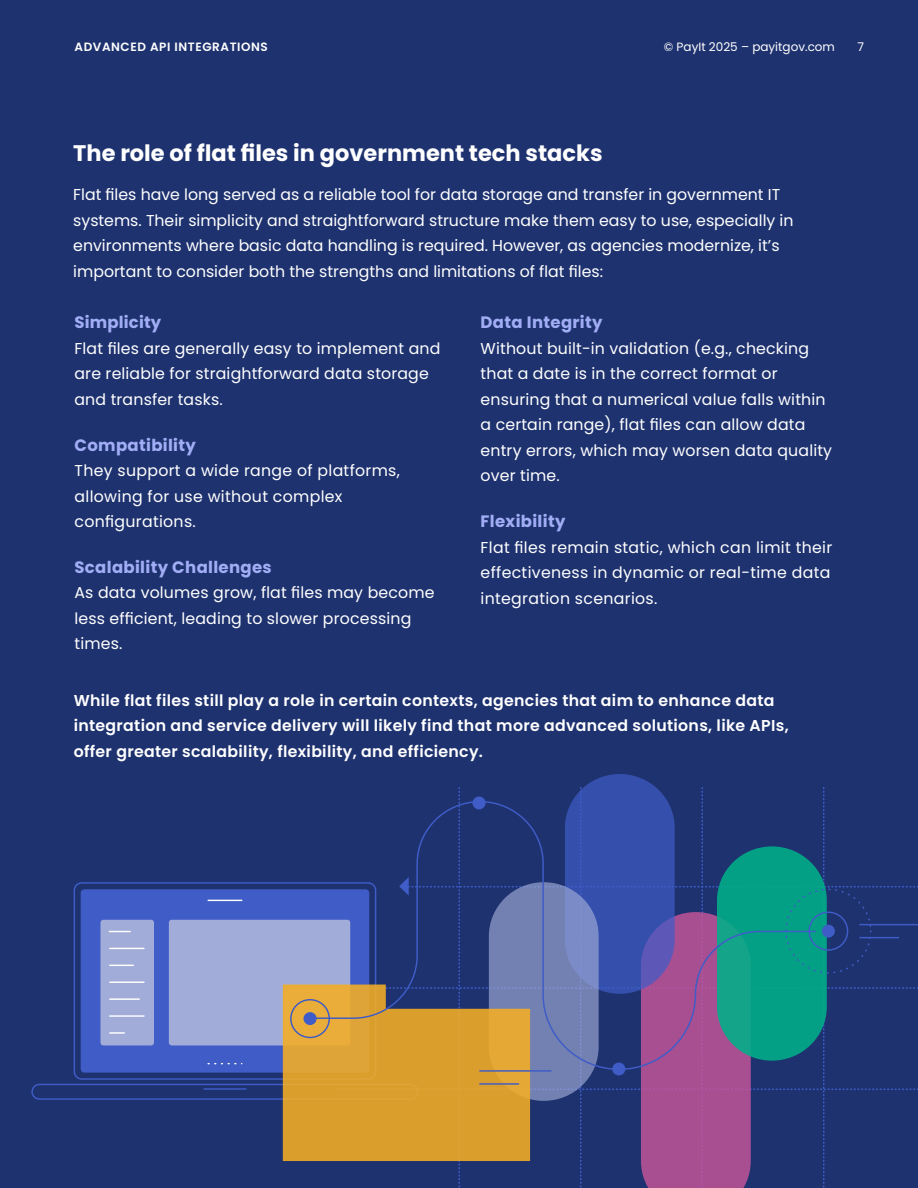
<style>
.page{position:relative;width:918px;height:1188px;background:#1e326f}
.page>*{position:absolute;margin:0;border:0;box-sizing:border-box;transform-origin:0 0}
.t1{font:700 22.5px "Poppins";color:#fff}
.t2{font:700 16.5px "Poppins";letter-spacing:.02em;color:#a1adf5}
.t3{font:15.75px/25.5px "Poppins";letter-spacing:.01em;color:#fff}
.t4{font:600 15.75px/25.5px "Poppins";letter-spacing:.02em;color:#fff}
.t5{font:12px "Poppins";color:#fff}
.t6{font:600 12px "Poppins";letter-spacing:.05em;color:#fff}
</style>
<div class="page">
<div style="left:565px;top:774px;width:110px;height:220px;background:#354fad;border-radius:54px"></div>
<svg style="left:31px;top:787px;width:887px;height:401px;background:#4c5880"></svg>
<div style="left:304px;top:1012px;width:13px;height:13px;background:#3f5cc7;border-radius:50%"></div>
<p class="t6" style="left:75px;top:40px;width:195px">ADVANCED API INTEGRATIONS</p>
<p class="t5" style="left:664px;top:40px;width:173px">© PayIt 2025 – payitgov.com</p>
<p class="t5" style="left:857px;top:40px;width:8px">7</p>
<h1 class="t1" style="left:73px;top:140px;width:531px">The role of flat files in government tech stacks</h1>
<p class="t3" style="left:73px;top:182px;width:722px">Flat files have long served as a reliable tool for data storage and transfer in government IT systems. Their simplicity and straightforward structure make them easy to use, especially in environments where basic data handling is required. However, as agencies modernize, it’s important to consider both the strengths and limitations of flat files:</p>
<p class="t2" style="left:75px;top:313px;width:88px">Simplicity</p>
<p class="t3" style="left:75px;top:336px;width:367px">Flat files are generally easy to implement and are reliable for straightforward data storage and transfer tasks.</p>
<p class="t2" style="left:75px;top:435px;width:123px">Compatibility</p>
<p class="t3" style="left:75px;top:458px;width:327px">They support a wide range of platforms, allowing for use without complex configurations.</p>
<p class="t2" style="left:75px;top:558px;width:199px">Scalability Challenges</p>
<p class="t3" style="left:75px;top:580px;width:362px">As data volumes grow, flat files may become less efficient, leading to slower processing times.</p>
<p class="t2" style="left:481px;top:313px;width:124px">Data Integrity</p>
<p class="t3" style="left:481px;top:336px;width:353px">Without built-in validation (e.g., checking that a date is in the correct format or ensuring that a numerical value falls within a certain range), flat files can allow data entry errors, which may worsen data quality over time.</p>
<p class="t2" style="left:481px;top:512px;width:86px">Flexibility</p>
<p class="t3" style="left:481px;top:534px;width:353px">Flat files remain static, which can limit their effectiveness in dynamic or real-time data integration scenarios.</p>
<p class="t4" style="left:74px;top:687px;width:717px">While flat files still play a role in certain contexts, agencies that aim to enhance data integration and service delivery will likely find that more advanced solutions, like APIs, offer greater scalability, flexibility, and efficiency.</p>
</div>
